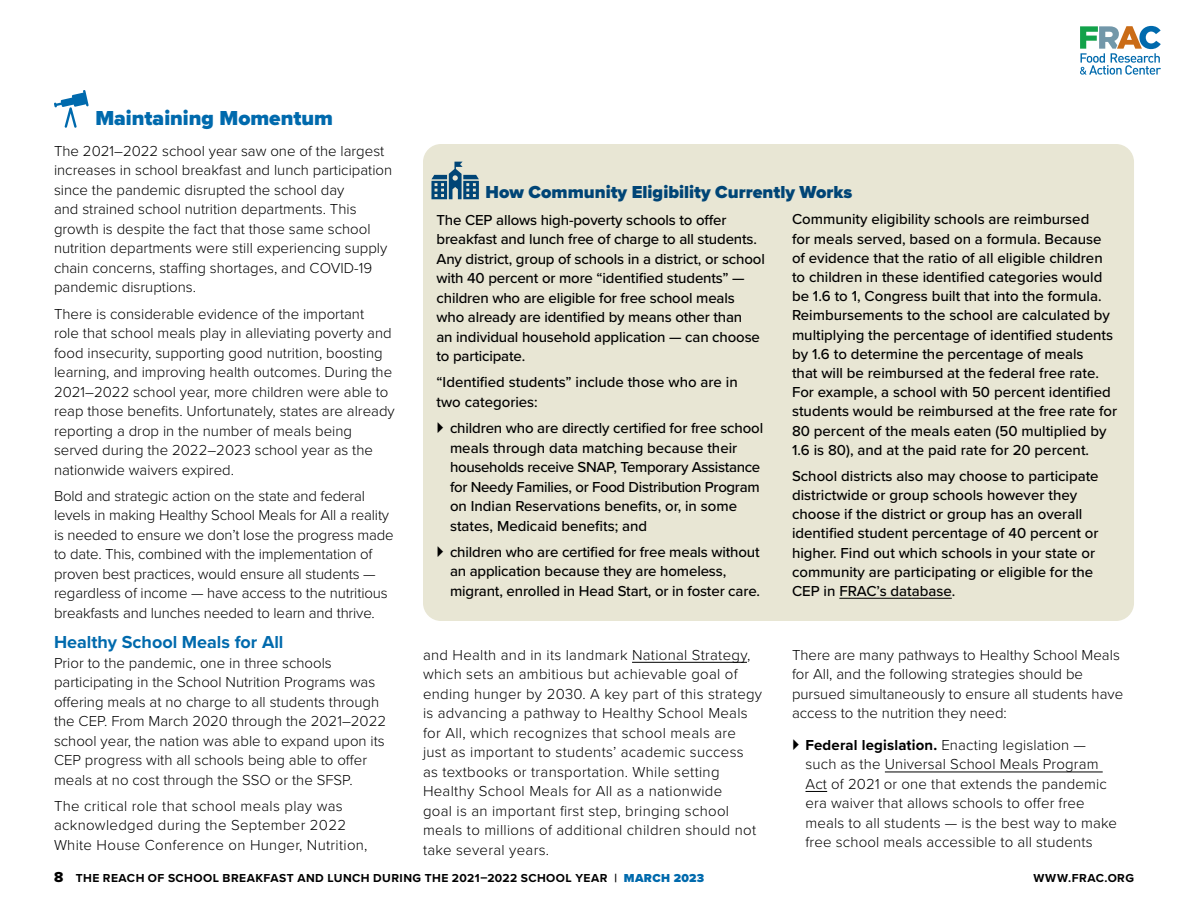
<style>
.page{position:relative;width:1188px;height:918px;background:#fff}
.page>*{position:absolute;margin:0;border:0;box-sizing:border-box;transform-origin:0 0}
.t1{font:900 21px "Proxima Nova";color:#006aad}
.t2{font:900 18px "Proxima Nova";color:#004576}
.t3{font:700 18px "Proxima Nova";color:#006aad}
.t4{font:300 15px/19.5px "Proxima Nova";color:#000}
.t5{font:500 15px/19.2px "Proxima Nova";color:#000}
.t6{font:300 15px/19.5px "Proxima Nova";letter-spacing:.02em;color:#000}
.t7{font:700 12px "Proxima Nova";letter-spacing:.04em;color:#000}
.s1{font-weight:700}
.s2{font-family:"Proxima Nova Extrabld";font-weight:400;font-size:15px}
.s3{font-weight:900;color:#006aad}
</style>
<div class="page">
<svg style="left:54px;top:90px;width:35px;height:38px"></svg>
<hr style="left:632px;top:662px;width:115px;height:1px;background:#000">
<hr style="left:885px;top:772px;width:218px;height:1px;background:#000">
<svg style="left:806px;top:791px;width:21px;height:1px"></svg>
<div style="left:423px;top:144px;width:711px;height:477px;background:#e8e6d4;border-radius:18px"></div>
<hr style="left:839px;top:598px;width:113px;height:1px;background:#000">
<svg style="left:431px;top:162px;width:48px;height:37px"></svg>
<svg style="left:1080px;top:26px;width:81px;height:49px"></svg>
<h1 class="t1" style="left:95px;top:102px;width:239px">Maintaining Momentum</h1>
<p class="t4" style="left:54px;top:140px;width:340px">The 2021–2022 school year saw one of the largest increases in school breakfast and lunch participation since the pandemic disrupted the school day<br>and strained school nutrition departments. This growth is despite the fact that those same school nutrition departments were still experiencing supply chain concerns, staffing shortages, and COVID-19 pandemic disruptions.</p>
<p class="t4" style="left:54px;top:303px;width:342px">There is considerable evidence of the important<br>role that school meals play in alleviating poverty and food insecurity, supporting good nutrition, boosting learning, and improving health outcomes. During the 2021–2022 school year, more children were able to reap those benefits. Unfortunately, states are already reporting a drop in the number of meals being served during the 2022–2023 school year as the nationwide waivers expired.</p>
<p class="t4" style="left:54px;top:485px;width:341px">Bold and strategic action on the state and federal levels in making Healthy School Meals for All a reality is needed to ensure we don’t lose the progress made to date. This, combined with the implementation of proven best practices, would ensure all students — regardless of income — have access to the nutritious breakfasts and lunches needed to learn and thrive.</p>
<p class="t3" style="left:54px;top:629px;width:231px">Healthy School Meals for All</p>
<p class="t4" style="left:54px;top:652px;width:334px">Prior to the pandemic, one in three schools participating in the School Nutrition Programs was offering meals at no charge to all students through the CEP. From March 2020 through the 2021–2022 school year, the nation was able to expand upon its CEP progress with all schools being able to offer meals at no cost through the SSO or the SFSP.</p>
<p class="t6" style="left:54px;top:795px;width:315px">The critical role that school meals play was acknowledged during the September 2022<br>White House Conference on Hunger, Nutrition,</p>
<p class="t2" style="left:486px;top:179px;width:368px">How Community Eligibility Currently Works</p>
<p class="t5" style="left:436px;top:209px;width:330px">The CEP allows high-poverty schools to offer breakfast and lunch free of charge to all students.<br>Any district, group of schools in a district, or school with 40 percent or more “identified students” — children who are eligible for free school meals who already are identified by means other than<br>an individual household application — can choose to participate.</p>
<p class="t5" style="left:436px;top:372px;width:303px">“Identified students” include those who are in two categories:</p>
<p class="t5" style="left:450px;top:418px;width:315px">children who are directly certified for free school meals through data matching because their households receive SNAP, Temporary Assistance for Needy Families, or Food Distribution Program on Indian Reservations benefits, or, in some states, Medicaid benefits; and</p>
<p class="t5" style="left:450px;top:542px;width:312px">children who are certified for free meals without an application because they are homeless, migrant, enrolled in Head Start, or in foster care.</p>
<p class="t5" style="left:792px;top:209px;width:327px">Community eligibility schools are reimbursed<br>for meals served, based on a formula. Because of evidence that the ratio of all eligible children to children in these identified categories would be 1.6 to 1, Congress built that into the formula.<br>Reimbursements to the school are calculated by multiplying the percentage of identified students by 1.6 to determine the percentage of meals<br>that will be reimbursed at the federal free rate.<br>For example, a school with 50 percent identified students would be reimbursed at the free rate for 80 percent of the meals eaten (50 multiplied by 1.6 is 80), and at the paid rate for 20 percent.</p>
<p class="t5" style="left:792px;top:466px;width:308px">School districts also may choose to participate districtwide or group schools however they choose if the district or group has an overall identified student percentage of 40 percent or higher. Find out which schools in your state or community are participating or eligible for the CEP in FRAC’s database.</p>
<p class="t6" style="left:423px;top:644px;width:341px">and Health and in its landmark National Strategy, which sets an ambitious but achievable goal of ending hunger by 2030. A key part of this strategy is advancing a pathway to Healthy School Meals for All, which recognizes that school meals are just as important to students’ academic success as textbooks or transportation. While setting Healthy School Meals for All as a nationwide<br>goal is an important first step, bringing school meals to millions of additional children should not take several years.</p>
<p class="t4" style="left:792px;top:644px;width:333px">There are many pathways to Healthy School Meals for All, and the following strategies should be pursued simultaneously to ensure all students have access to the nutrition they need:</p>
<p class="t4" style="left:806px;top:734px;width:313px"><span class="s1">Federal legislation.</span> Enacting legislation — such as the Universal School Meals Program Act of 2021 or one that extends the pandemic era waiver that allows schools to offer free meals to all students — is the best way to make free school meals accessible to all students</p>
<p class="t7" style="left:54px;top:869px;width:652px"><span class="s2">8</span> THE REACH OF SCHOOL BREAKFAST AND LUNCH DURING THE 2021–2022 SCHOOL YEAR | <span class="s3">MARCH 2023</span></p>
<p class="t7" style="left:1033px;top:869px;width:102px">WWW.FRAC.ORG</p>
</div>
